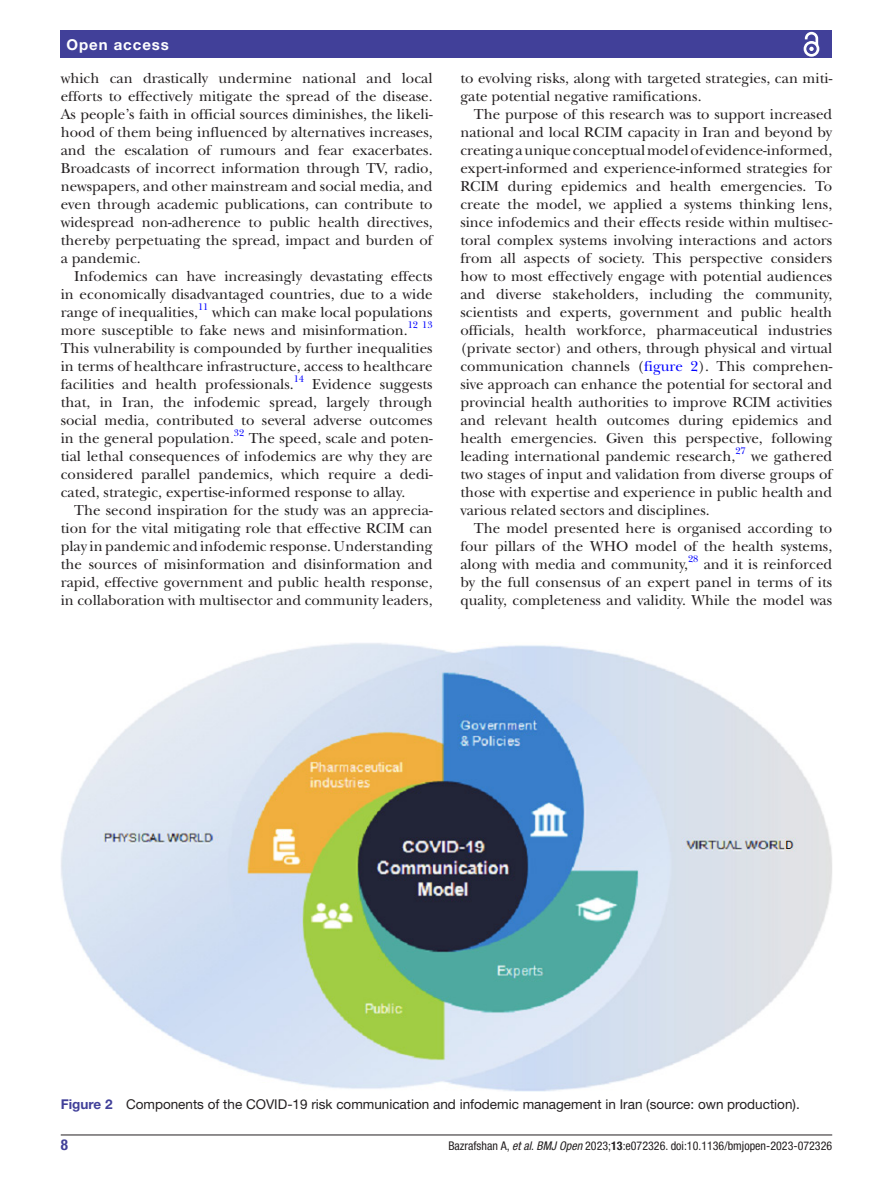
<style>
.page{position:relative;width:893px;height:1191px;background:#fff}
.page>*{position:absolute;margin:0;border:0;box-sizing:border-box;transform-origin:0 0}
.t1{font:15px/18px "New Baskerville";color:#231f20;text-align:justify}
.t2{font:700 15px "Helvetica Neue LT Std";letter-spacing:.065em;color:#fff}
.t3{font:700 condensed 15px "Helvetica Neue LT Std";color:#414099}
.t4{font:13.5px "Helvetica Neue LT Std";color:#231f20}
.t5{font:condensed 12px "Helvetica Neue LT Std";color:#231f20}
.t6{font:9.9px "New Baskerville";color:#00f}
.s1{color:#00f}
.s2{font-weight:700;color:#414099}
.s3{font-style:italic}
.s4{font-weight:700}
</style>
<div class="page">
<hr style="left:61px;top:1134px;width:771px;height:1px;background:#231f20">
<div style="left:61px;top:31px;width:771px;height:27px;background:#414099"></div>
<svg style="left:803px;top:31px;width:17px;height:26px"></svg>
<img style="left:61px;top:643px;width:771px;height:448px">
<p class="t2" style="left:66px;top:35px;width:104px">Open access</p>
<p class="t1" style="left:61px;top:69px;width:373px">which can drastically undermine national and local efforts to effectively mitigate the spread of the disease.<br>As people’s faith in official sources diminishes, the likeli&shy;hood of them being influenced by alternatives increases, and the escalation of rumours and fear exacerbates.<br>Broadcasts of incorrect information through TV, radio, newspapers, and other mainstream and social media, and even through academic publications, can contribute to widespread non-adherence to public health directives, thereby perpetuating the spread, impact and burden of a pandemic.</p>
<p class="t1" style="left:61px;top:267px;width:373px;text-indent:14px">Infodemics can have increasingly devastating effects in economically disadvantaged countries, due to a wide range of inequalities,</p>
<p class="t6" style="left:198px;top:301px;width:12px">11</p>
<p class="t1" style="left:61px;top:303px;width:373px;text-indent:151px">which can make local populations more susceptible to fake news and misinformation.</p>
<p class="t6" style="left:408px;top:319px;width:26px">12 13</p>
<p class="t1" style="left:61px;top:339px;width:373px">This vulnerability is compounded by further inequalities in terms of healthcare infrastructure, access to healthcare facilities and health professionals.</p>
<p class="t6" style="left:294px;top:373px;width:12px">14</p>
<p class="t1" style="left:61px;top:375px;width:373px;text-indent:251px">Evidence suggests that, in Iran, the infodemic spread, largely through social media, contributed to several adverse outcomes in the general population.<sup>32</sup> The speed, scale and poten&shy;tial lethal consequences of infodemics are why they are considered parallel pandemics, which require a dedi&shy;cated, strategic, expertise-informed response to allay.</p>
<p class="t1" style="left:61px;top:501px;width:373px;text-indent:14px">The second inspiration for the study was an apprecia&shy;tion for the vital mitigating role that effective RCIM can play in pandemic and infodemic response. Understanding the sources of misinformation and disinformation and rapid, effective government and public health response, in collaboration with multisector and community leaders,</p>
<p class="t1" style="left:460px;top:69px;width:373px">to evolving risks, along with targeted strategies, can miti&shy;gate potential negative ramifications.</p>
<p class="t1" style="left:460px;top:105px;width:373px;text-indent:14px">The purpose of this research was to support increased national and local RCIM capacity in Iran and beyond by creating a unique conceptual model of evidence-informed, expert-informed and experience-informed strategies for RCIM during epidemics and health emergencies. To create the model, we applied a systems thinking lens, since infodemics and their effects reside within multisec&shy;toral complex systems involving interactions and actors from all aspects of society. This perspective considers how to most effectively engage with potential audiences and diverse stakeholders, including the community, scientists and experts, government and public health officials, health workforce, pharmaceutical industries (private sector) and others, through physical and virtual communication channels (<span class="s1">figure 2</span>). This comprehen&shy;sive approach can enhance the potential for sectoral and provincial health authorities to improve RCIM activities and relevant health outcomes during epidemics and health emergencies. Given this perspective, following leading international pandemic research,</p>
<p class="t6" style="left:735px;top:445px;width:12px">27</p>
<p class="t1" style="left:460px;top:447px;width:373px;text-indent:291px">we gathered two stages of input and validation from diverse groups of those with expertise and experience in public health and various related sectors and disciplines.</p>
<p class="t1" style="left:460px;top:519px;width:373px;text-indent:13px">The model presented here is organised according to four pillars of the WHO model of the health systems, along with media and community,</p>
<p class="t6" style="left:688px;top:553px;width:12px">28</p>
<p class="t1" style="left:460px;top:555px;width:373px;text-indent:243px">and it is reinforced by the full consensus of an expert panel in terms of its quality, completeness and validity. While the model was</p>
<p class="t4" style="left:61px;top:1096px;width:740px"><span class="s2">Figure 2</span> Components of the COVID-19 risk communication and infodemic management in Iran (source: own production).</p>
<p class="t3" style="left:61px;top:1135px;width:9px">8</p>
<p class="t5" style="left:448px;top:1138px;width:385px">Bazrafshan A, <span class="s3">et al</span>. <span class="s3">BMJ Open</span> 2023;<span class="s4">13</span>:e072326. doi:10.1136/bmjopen-2023-072326</p>
</div>
